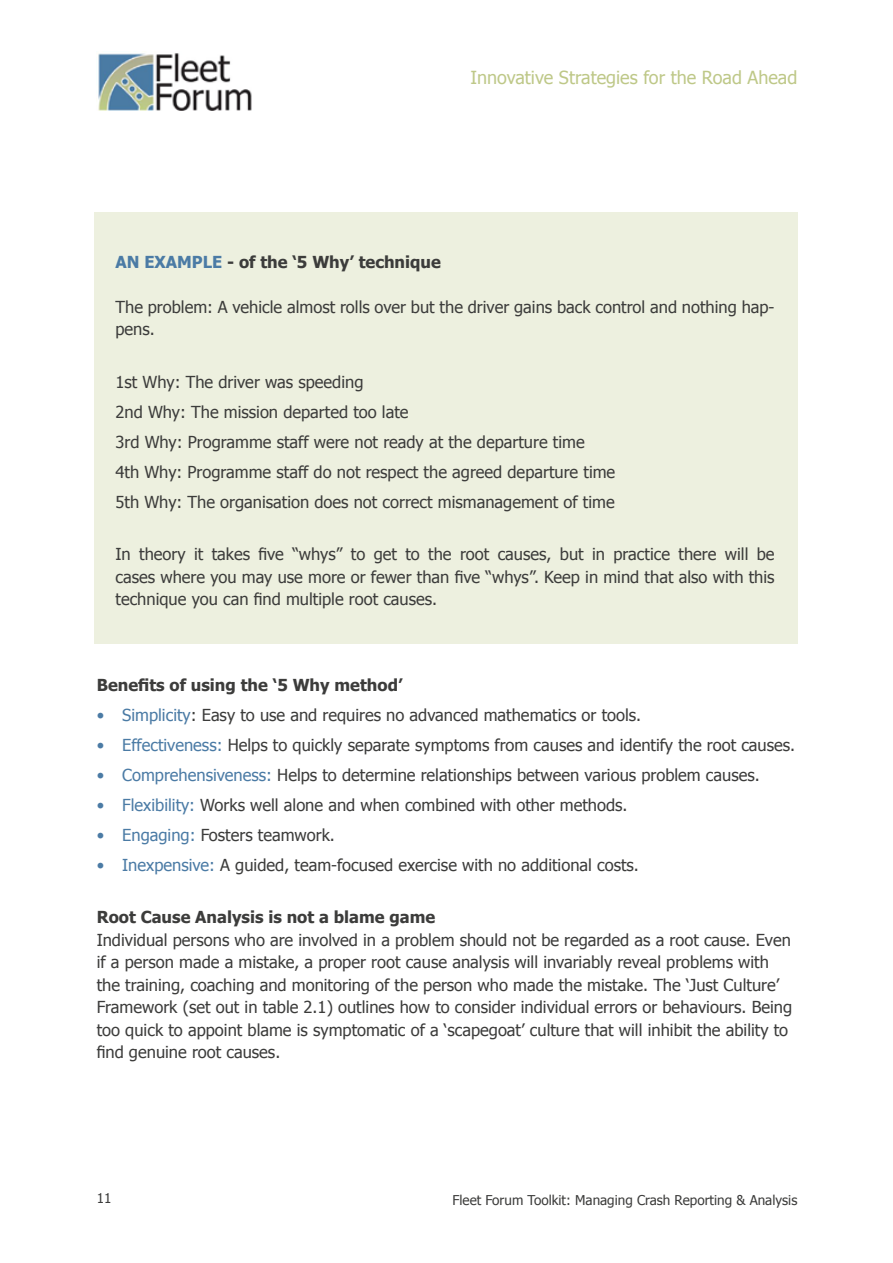
<style>
.page{position:relative;width:893px;height:1263px;background:#fff}
.page>*{position:absolute;margin:0;border:0;box-sizing:border-box;transform-origin:0 0}
.t1{font:18px "Tahoma";color:#bec888}
.t2{font:16.5px/22.5px "Tahoma";color:#3c3c3b}
.t3{font:700 16.5px "Tahoma";color:#3c3c3b}
.t4{font:13.5px "Tahoma";color:#3c3c3b}
.s1{color:#4b7ba5}
</style>
<div class="page">
<img style="left:98px;top:53px;width:154px;height:57px">
<div style="left:94px;top:213px;width:703px;height:431px;background:#edf0df"></div>
<p class="t1" style="left:470px;top:65px;width:328px">Innovative Strategies for the Road Ahead</p>
<p class="t3" style="left:116px;top:250px;width:327px"><span class="s1">AN EXAMPLE</span> - of the ‘5 Why’ technique</p>
<p class="t2" style="left:116px;top:295px;width:661px">The problem: A vehicle almost rolls over but the driver gains back control and nothing hap&shy;pens.</p>
<p class="t2" style="left:116px;top:366px;width:501px;line-height:30px">1st Why: The driver was speeding<br>2nd Why: The mission departed too late<br>3rd Why: Programme staff were not ready at the departure time<br>4th Why: Programme staff do not respect the agreed departure time 5th Why: The organisation does not correct mismanagement of time</p>
<p class="t2" style="left:116px;top:542px;width:661px;text-align:justify">In theory it takes five “whys” to get to the root causes, but in practice there will be cases where you may use more or fewer than five “whys”. Keep in mind that also with this technique you can find multiple root causes.</p>
<p class="t3" style="left:97px;top:673px;width:307px">Benefits of using the ‘5 Why method’</p>
<p class="t2" style="left:97px;top:703px;width:546px"><span class="s1">• Simplicity</span>: Easy to use and requires no advanced mathematics or tools.</p>
<p class="t2" style="left:97px;top:733px;width:700px"><span class="s1">• Effectiveness:</span> Helps to quickly separate symptoms from causes and identify the root causes.</p>
<p class="t2" style="left:97px;top:763px;width:665px"><span class="s1">• Comprehensiveness:</span> Helps to determine relationships between various problem causes.</p>
<p class="t2" style="left:97px;top:793px;width:532px"><span class="s1">• Flexibility:</span> Works well alone and when combined with other methods.</p>
<p class="t2" style="left:97px;top:823px;width:240px"><span class="s1">• Engaging:</span> Fosters teamwork.</p>
<p class="t2" style="left:97px;top:853px;width:544px"><span class="s1">• Inexpensive:</span> A guided, team-focused exercise with no additional costs.</p>
<p class="t3" style="left:97px;top:906px;width:340px">Root Cause Analysis is not a blame game</p>
<p class="t2" style="left:97px;top:928px;width:697px">Individual persons who are involved in a problem should not be regarded as a root cause. Even if a person made a mistake, a proper root cause analysis will invariably reveal problems with the training, coaching and monitoring of the person who made the mistake. The ‘Just Culture’ Framework (set out in table 2.1) outlines how to consider individual errors or behaviours. Being too quick to appoint blame is symptomatic of a ‘scapegoat’ culture that will inhibit the ability to find genuine root causes.</p>
<p class="t4" style="left:97px;top:1189px;width:16px">11</p>
<p class="t4" style="left:452px;top:1191px;width:346px">Fleet Forum Toolkit: Managing Crash Reporting &amp; Analysis</p>
</div>
